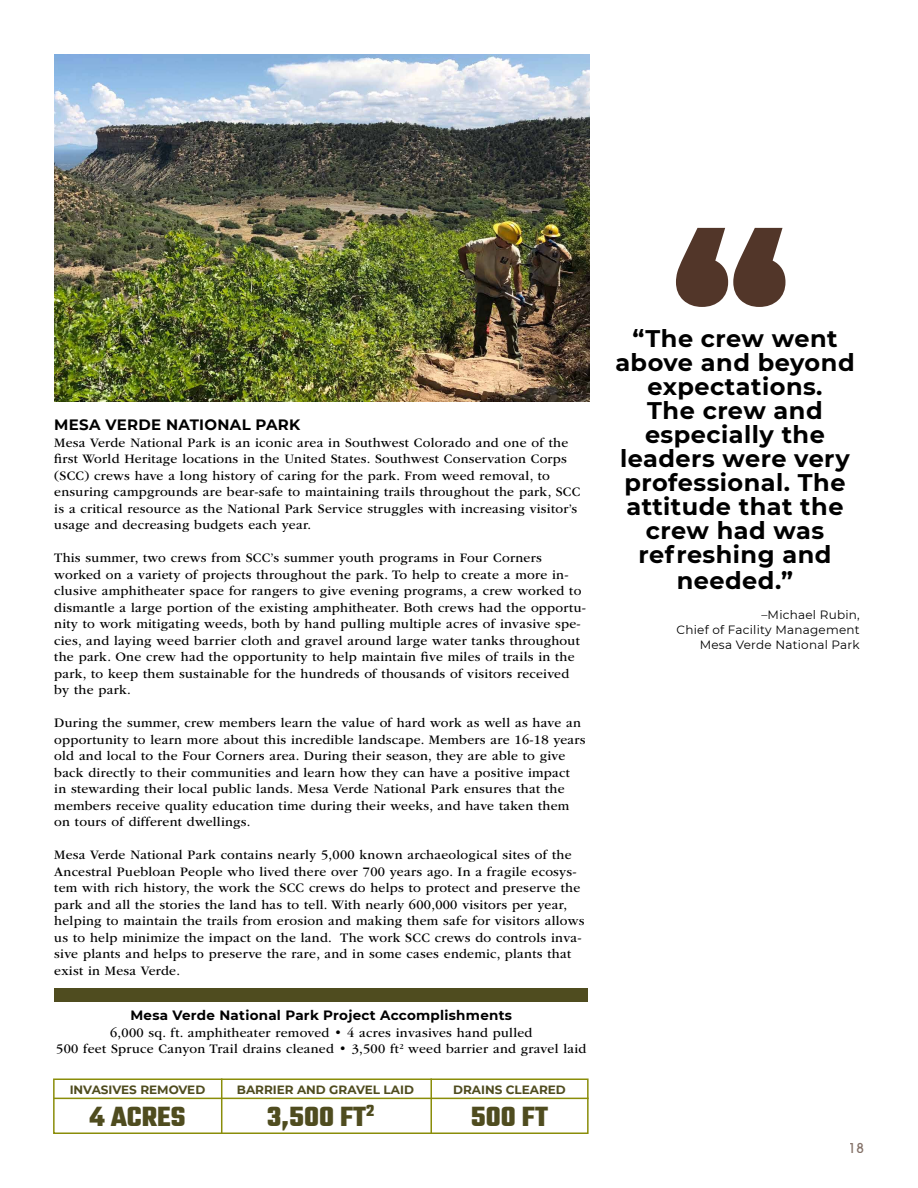
<style>
.page{position:relative;width:918px;height:1188px;background:#fff}
.page>*{position:absolute;margin:0;border:0;box-sizing:border-box;transform-origin:0 0}
.t1{font:700 30px "Teko";color:#4f4c1f}
.t2{font:700 24px/24.2px "Montserrat";letter-spacing:.02em;color:#000;text-align:center}
.t3{font:700 15px "Montserrat";letter-spacing:.02em;color:#000}
.t4{font:13.5px/16.5px "ITC Garamond Std";letter-spacing:.02em;color:#000}
.t5{font:700 13.5px "Montserrat";letter-spacing:.02em;color:#000}
.t6{font:500 13.5px "Avant Garde";color:#503629}
.t7{font:12px/15px "Montserrat";letter-spacing:.02em;color:#000;text-align:right}
.t8{font:700 12px "Montserrat";color:#4f4c1f}
</style>
<div class="page">
<div style="left:53px;top:1078px;width:536px;height:56px;border:2px solid #8a8d09"></div>
<hr style="left:54px;top:1098px;width:535px;height:1px;background:#8a8d09">
<hr style="left:221px;top:1078px;width:1px;height:56px;background:#8a8d09">
<hr style="left:430px;top:1078px;width:2px;height:55px;background:#8a8d09">
<div style="left:55px;top:989px;width:533px;height:13px;background:#4f4c1f"></div>
<svg style="left:676px;top:228px;width:109px;height:79px"></svg>
<img style="left:54px;top:54px;width:535px;height:348px">
<p class="t3" style="left:54px;top:414px;width:248px">MESA VERDE NATIONAL PARK</p>
<p class="t4" style="left:54px;top:434px;width:528px">Mesa Verde National Park is an iconic area in Southwest Colorado and one of the first World Heritage locations in the United States. Southwest Conservation Corps (SCC) crews have a long history of caring for the park. From weed removal, to ensuring campgrounds are bear-safe to maintaining trails throughout the park, SCC is a critical resource as the National Park Service struggles with increasing visitor’s usage and decreasing budgets each year.</p>
<p class="t4" style="left:54px;top:550px;width:533px">This summer, two crews from SCC’s summer youth programs in Four Corners worked on a variety of projects throughout the park. To help to create a more in&shy;clusive amphitheater space for rangers to give evening programs, a crew worked to dismantle a large portion of the existing amphitheater. Both crews had the opportu&shy;nity to work mitigating weeds, both by hand pulling multiple acres of invasive spe&shy;cies, and laying weed barrier cloth and gravel around large water tanks throughout the park. One crew had the opportunity to help maintain five miles of trails in the park, to keep them sustainable for the hundreds of thousands of visitors received by the park.</p>
<p class="t4" style="left:54px;top:715px;width:533px">During the summer, crew members learn the value of hard work as well as have an opportunity to learn more about this incredible landscape. Members are 16-18 years old and local to the Four Corners area. During their season, they are able to give back directly to their communities and learn how they can have a positive impact<br>in stewarding their local public lands. Mesa Verde National Park ensures that the members receive quality education time during their weeks, and have taken them on tours of different dwellings.</p>
<p class="t4" style="left:54px;top:847px;width:532px">Mesa Verde National Park contains nearly 5,000 known archaeological sites of the Ancestral Puebloan People who lived there over 700 years ago. In a fragile ecosys&shy;tem with rich history, the work the SCC crews do helps to protect and preserve the park and all the stories the land has to tell. With nearly 600,000 visitors per year, helping to maintain the trails from erosion and making them safe for visitors allows us to help minimize the impact on the land. The work SCC crews do controls inva&shy;sive plants and helps to preserve the rare, and in some cases endemic, plants that exist in Mesa Verde.</p>
<p class="t5" style="left:131px;top:1006px;width:383px">Mesa Verde National Park Project Accomplishments</p>
<p class="t4" style="left:56px;top:1024px;width:532px;text-align:center">6,000 sq. ft. amphitheater removed • 4 acres invasives hand pulled<br>500 feet Spruce Canyon Trail drains cleaned • 3,500 ft<sup>2</sup> weed barrier and gravel laid</p>
<p class="t8" style="left:70px;top:1081px;width:137px">INVASIVES REMOVED</p>
<p class="t8" style="left:237px;top:1081px;width:179px">BARRIER AND GRAVEL LAID</p>
<p class="t8" style="left:453px;top:1081px;width:114px">DRAINS CLEARED</p>
<h1 class="t1" style="left:89px;top:1097px;width:97px">4 ACRES</h1>
<h1 class="t1" style="left:267px;top:1097px;width:109px">3,500 FT<sup>2</sup></h1>
<h1 class="t1" style="left:471px;top:1097px;width:79px">500 FT</h1>
<h2 class="t2" style="left:615px;top:325px;width:241px">“The crew went above and beyond expectations.<br>The crew and especially the leaders were very professional. The attitude that the crew had was refreshing and needed.”</h2>
<p class="t7" style="left:677px;top:606px;width:185px">–Michael Rubin,<br>Chief of Facility Management<br>Mesa Verde National Park</p>
<p class="t6" style="left:849px;top:1139px;width:17px">18</p>
</div>
